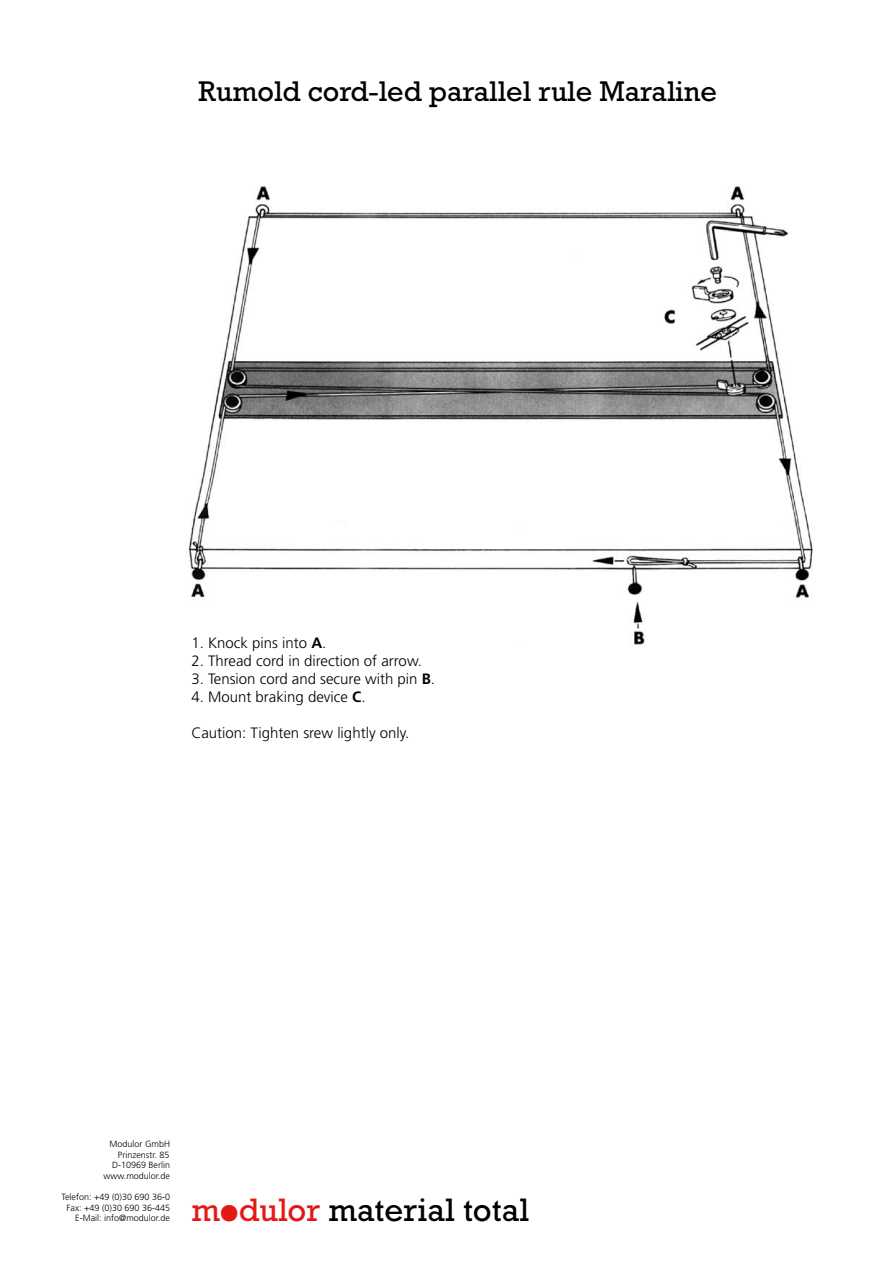
<style>
.page{position:relative;width:893px;height:1263px;background:#fff}
.page>*{position:absolute;margin:0;border:0;box-sizing:border-box;transform-origin:0 0}
.t1{font:33px "Rockwell";color:#000}
.t2{font:28.95px "Rockwell";color:#000}
.t3{font:300 15px "Frutiger LT Std";color:#000}
.t4{font:300 9px/10.5px "Frutiger LT Std";color:#000;text-align:right}
.s1{font-weight:700}
.s2{color:#e41814}
.s3{font-family:"Modulor Firmenlogo Punkt";color:#e41814}
</style>
<div class="page">
<img style="left:188px;top:186px;width:625px;height:459px">
<h2 class="t2" style="left:199px;top:74px;width:520px">Rumold cord-led parallel rule Maraline</h2>
<p class="t3" style="left:191px;top:634px;width:137px">1. Knock pins into <span class="s1">A</span>.</p>
<p class="t3" style="left:191px;top:652px;width:232px">2. Thread cord in direction of arrow.</p>
<p class="t3" style="left:191px;top:670px;width:245px">3. Tension cord and secure with pin <span class="s1">B</span>.</p>
<p class="t3" style="left:191px;top:688px;width:176px">4. Mount braking device <span class="s1">C</span>.</p>
<p class="t3" style="left:191px;top:724px;width:219px">Caution: Tighten srew lightly only.</p>
<p class="t4" style="left:103px;top:1139px;width:68px">Modulor GmbH<br>Prinzenstr. 85<br>D-10969 Berlin www.modulor.de</p>
<p class="t4" style="left:62px;top:1192px;width:110px">Telefon: +49 (0)30 690 36-0<br>Fax: +49 (0)30 690 36-445<br>E-Mail: info@modulor.de</p>
<h1 class="t1" style="left:191px;top:1191px;width:339px"><span class="s2">m</span><span class="s3">o</span><span class="s2">dulor</span> material total</h1>
</div>
